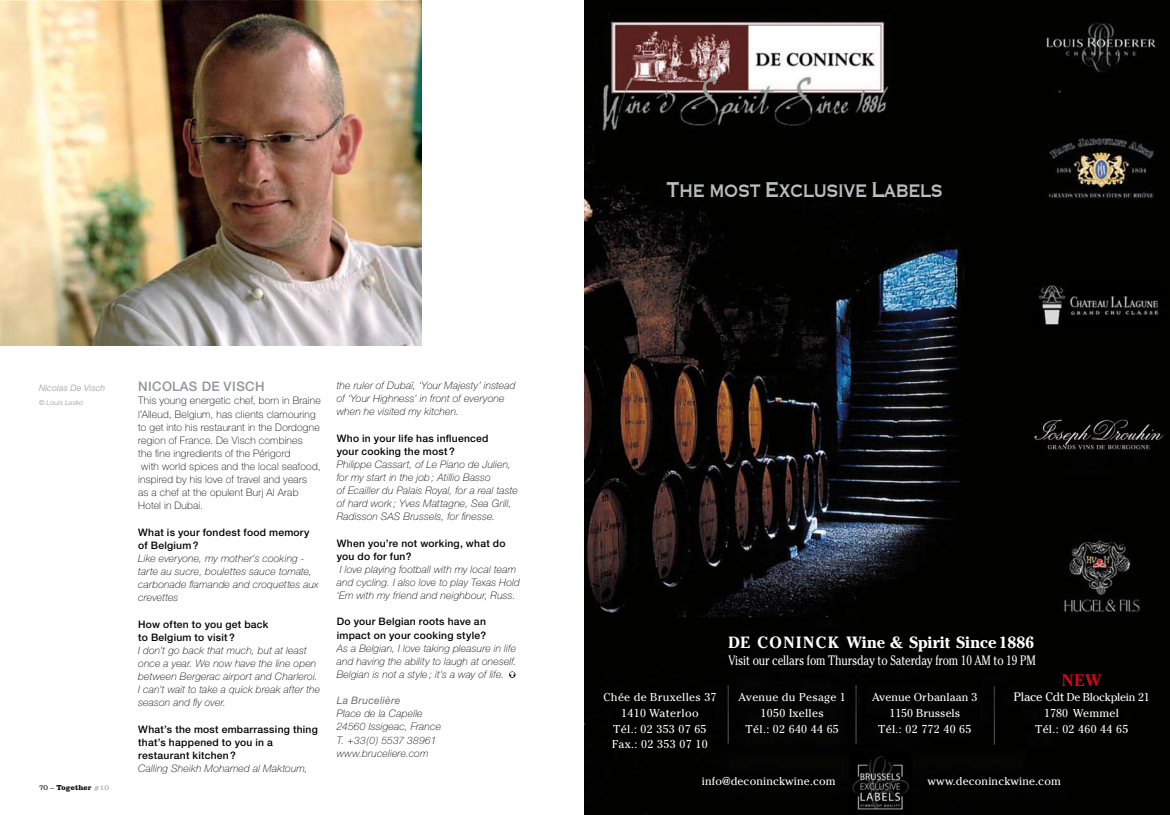
<style>
.page{position:relative;width:1170px;height:815px;background:#fff}
.page>*{position:absolute;margin:0;border:0;box-sizing:border-box;transform-origin:0 0}
.t1{font:23.62px "Copperplate";letter-spacing:-.05em;color:#bcbdbf;scale:.8 1}
.t2{font:700 16.62px "Cheltenham";color:#cd071e}
.t3{font:700 16.12px "Cheltenham";letter-spacing:.005em;color:#fff}
.t4{font:13.62px "Cheltenham";letter-spacing:-.01em;color:#fff;scale:.8 1}
.t5{font:500 13.12px "Helvetica Neue";letter-spacing:.025em;color:#939598}
.t6{font:11.38px/15.8px "Cheltenham";letter-spacing:.025em;color:#fff;text-align:center}
.t7{font:11.38px/15.8px "Cheltenham";color:#fff;text-align:center}
.t8{font:11.38px/15.8px "Cheltenham";letter-spacing:.005em;color:#fff;text-align:center}
.t9{font:italic 100 10.25px/13.1px "Helvetica Neue";letter-spacing:.02em;color:#000}
.t10{font:100 10.25px/13.1px "Helvetica Neue";letter-spacing:.02em;color:#000}
.t11{font:500 10.25px/13.1px "Helvetica Neue";letter-spacing:.025em;color:#000}
.t12{font:italic 10.25px "Helvetica Neue";color:#6d6f71}
.t13{font:italic 300 8.75px "Helvetica Neue";letter-spacing:.03em;color:#939598}
.t14{font:700 7.5px "Clarendon";color:#000}
.t15{font:italic 300 6.88px "Helvetica Neue";letter-spacing:.03em;color:#939598}
.s1{font-family:"Clarendon BT";font-weight:300}
.s2{font-family:"Clarendon BT";font-weight:300;color:#939598}
.s3{font-size:28px}
.s4{font-size:12.25px}
</style>
<div class="page">
<img style="left:0;top:0;width:422px;height:345px">
<img style="left:585px;top:0;width:584px;height:815px">
<svg style="left:509px;top:671px;width:6px;height:7px"></svg>
<svg style="left:510px;top:673px;width:4px;height:3px"></svg>
<p class="t13" style="left:39px;top:382px;width:68px">Nicolas De Visch</p>
<p class="t15" style="left:39px;top:398px;width:46px">© Louis Lesko</p>
<p class="t14" style="left:39px;top:783px;width:71px"><span class="s1">70 –</span> Together <span class="s2">#10</span></p>
<p class="t5" style="left:138px;top:379px;width:34px">NICOLA</p>
<p class="t5" style="left:189px;top:379px;width:75px">S De VI SCH</p>
<p class="t10" style="left:138px;top:394px;width:184px">This young energetic chef, born in Braine l’Alleud, Belgium, has clients clamouring to get into his restaurant in the Dordogne region of France. De Visch combines<br>the fine ingredients of the Périgord<br>with world spices and the local seafood, inspired by his love of travel and years<br>as a chef at the opulent Burj Al Arab Hotel in Dubai.</p>
<p class="t11" style="left:138px;top:525px;width:173px">What is your fondest food memory of Belgium?</p>
<p class="t9" style="left:138px;top:552px;width:182px">Like everyone, my mother’s cooking - tarte au sucre, boulettes sauce tomate, carbonade flamande and croquettes aux crevettes</p>
<p class="t11" style="left:138px;top:617px;width:132px">How often to you get back to Belgium to visit ?</p>
<p class="t9" style="left:138px;top:644px;width:183px">I don’t go back that much, but at least once a year. We now have the line open between Bergerac airport and Charleroi.<br>I can’t wait to take a quick break after the season and fly over.</p>
<p class="t11" style="left:138px;top:722px;width:181px">What’s the most embarrassing thing that’s happened to you in a restaurant kitchen?</p>
<p class="t9" style="left:138px;top:762px;width:171px">Calling Sheikh Mohamed al Maktoum,</p>
<p class="t9" style="left:337px;top:379px;width:180px">the ruler of Dubaï, ‘Your Majesty’ instead of ‘Your Highness’ in front of everyone when he visited my kitchen.</p>
<p class="t11" style="left:337px;top:431px;width:153px">Who in your life has influenced your cooking the most ?</p>
<p class="t9" style="left:337px;top:458px;width:182px">Philippe Cassart, of Le Piano de Julien, for my start in the job ; Atillio Basso<br>of Ecailler du Palais Royal, for a real taste of hard work ; Yves Mattagne, Sea Grill, Radisson SAS Brussels, for finesse.</p>
<p class="t11" style="left:337px;top:536px;width:170px">When you’re not working, what do you do for fun?</p>
<p class="t9" style="left:337px;top:563px;width:185px">I love playing football with my local team and cycling. I also love to play Texas Hold ‘Em with my friend and neighbour, Russ.</p>
<p class="t11" style="left:337px;top:615px;width:151px">Do your Belgian roots have an impact on your cooking style?</p>
<p class="t9" style="left:337px;top:641px;width:181px;text-align:justify">As a Belgian, I love taking pleasure in life and having the ability to laugh at oneself.<br>Belgian is not a style ; it’s a way of life.</p>
<p class="t12" style="left:337px;top:694px;width:65px">La Brucelière</p>
<p class="t9" style="left:337px;top:707px;width:106px">Place de la Capelle<br>24560 Issigeac, France<br>T. +33(0) 5537 38961 www.bruceliere.com</p>
<h1 class="t1" style="left:666px;top:175px;width:347px"><span class="s3">T</span>HE MOST <span class="s3">E</span>XCLUSIVE <span class="s3">L</span>ABELS</h1>
<h3 class="t3" style="left:728px;top:632px;width:307px">DE CONINCK Wine &amp; Spirit Since 1886</h3>
<h3 class="t4" style="left:728px;top:652px;width:386px">Visit our cellars fom Thursday to Saterday from 10 AM to 19 PM</h3>
<p class="t6" style="left:603px;top:689px;width:115px">Chée de Bruxelles 37<br>1410 Waterloo<br>Tél.: 02 353 07 65<br>Fax.: 02 353 07 10</p>
<p class="t6" style="left:738px;top:689px;width:109px">Avenue du Pesage 1<br>1050 Ixelles<br>Tél.: 02 640 44 65</p>
<p class="t8" style="left:872px;top:689px;width:107px">Avenue Orbanlaan 3<br>1150 Brussels<br>Tél.: 02 772 40 65</p>
<h2 class="t2" style="left:1061px;top:670px;width:41px">NEW</h2>
<p class="t7" style="left:1013px;top:690px;width:137px"><span class="s4">Place Cdt</span> De Blockplein 21<br>1780 Wemmel<br>Tél.: 02 460 44 65</p>
<p class="t6" style="left:701px;top:774px;width:135px">info@deconinckwine.com</p>
<p class="t6" style="left:927px;top:774px;width:135px">www.deconinckwine.com</p>
</div>
